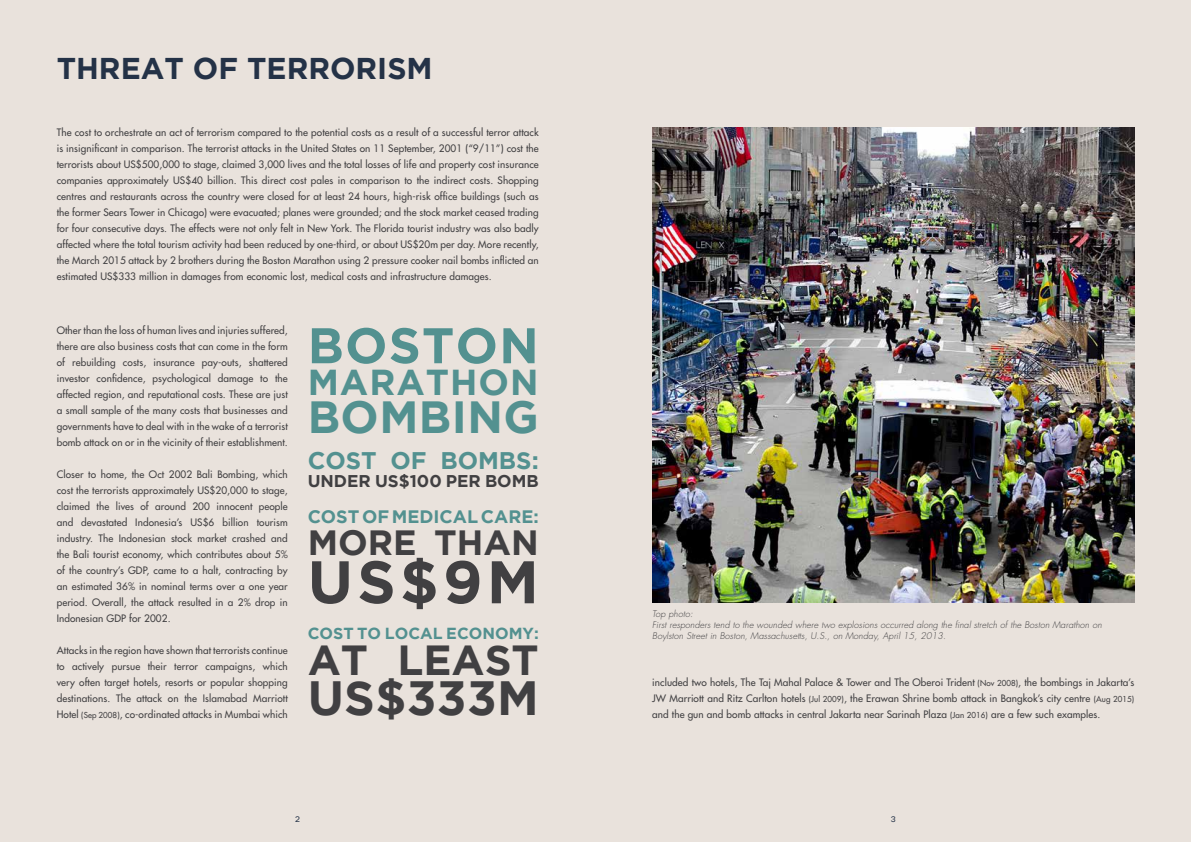
<style>
.page{position:relative;width:1191px;height:842px;background:#e9e2dc}
.page>*{position:absolute;margin:0;border:0;box-sizing:border-box;transform-origin:0 0}
.t1{font:700 60px "Gotham";color:#414042}
.t2{font:700 50px "Gotham";letter-spacing:.025em;color:#539190}
.t3{font:700 48px "Gotham";letter-spacing:.005em;color:#414042}
.t4{font:700 45px "Gotham";letter-spacing:.01em;color:#539190}
.t5{font:700 42px "Gotham";color:#414042}
.t6{font:700 36px "Gotham";letter-spacing:.03em;color:#539190}
.t7{font:700 35px "Gotham";color:#414042}
.t8{font:700 30px "Gotham";color:#243247}
.t9{font:700 24px "Gotham";color:#539190}
.t10{font:700 18px "Gotham";color:#539190}
.t11{font:700 17px "Gotham";color:#414042}
.t12{font:700 16px "Gotham";color:#539190}
.t13{font:500 10px/16px "Futura Std";letter-spacing:.01em;color:#414042;text-align:justify}
.t14{font:10px "Novecentosanswide";color:#243247}
.t15{font:italic 300 9px/11px "Futura Std";letter-spacing:.01em;color:#414042}
.s1{font-size:8px}
</style>
<div class="page">
<img style="left:652px;top:128px;width:482px;height:474px">
<h3 class="t8" style="left:57px;top:51px;width:377px">THREAT OF TERRORISM</h3>
<p class="t13" style="left:57px;top:124px;width:483px">The cost to orchestrate an act of terrorism compared to the potential costs as a result of a successful terror attack is insignificant in comparison. The terrorist attacks in the United States on 11 September, 2001 (“9/11”) cost the terrorists about US$500,000 to stage, claimed 3,000 lives and the total losses of life and property cost insurance companies approximately US$40 billion. This direct cost pales in comparison to the indirect costs. Shopping centres and restaurants across the country were closed for at least 24 hours, high-risk office buildings (such as the former Sears Tower in Chicago) were evacuated; planes were grounded; and the stock market ceased trading for four consecutive days. The effects were not only felt in New York. The Florida tourist industry was also badly affected where the total tourism activity had been reduced by one-third, or about US$20m per day. More recently, the March 2015 attack by 2 brothers during the Boston Marathon using 2 pressure cooker nail bombs inflicted an estimated US$333 million in damages from economic lost, medical costs and infrastructure damages.</p>
<p class="t13" style="left:57px;top:323px;width:233px">Other than the loss of human lives and injuries suffered, there are also business costs that can come in the form of rebuilding costs, insurance pay-outs, shattered investor confidence, psychological damage to the affected region, and reputational costs. These are just a small sample of the many costs that businesses and governments have to deal with in the wake of a terrorist bomb attack on or in the vicinity of their establishment.</p>
<p class="t13" style="left:57px;top:467px;width:233px">Closer to home, the Oct 2002 Bali Bombing, which cost the terrorists approximately US$20,000 to stage, claimed the lives of around 200 innocent people and devastated Indonesia’s US$6 billion tourism industry. The Indonesian stock market crashed and the Bali tourist economy, which contributes about 5% of the country’s GDP, came to a halt, contracting by an estimated 36% in nominal terms over a one year period. Overall, the attack resulted in a 2% drop in Indonesian GDP for 2002.</p>
<p class="t13" style="left:57px;top:643px;width:233px">Attacks in the region have shown that terrorists continue to actively pursue their terror campaigns, which very often target hotels, resorts or popular shopping destinations. The attack on the Islamabad Marriott Hotel <span class="s1">(Sep 2008)</span>, co-ordinated attacks in Mumbai which</p>
<h2 class="t2" style="left:308px;top:317px;width:232px">BOSTON</h2>
<h3 class="t6" style="left:308px;top:362px;width:232px">MARATHON</h3>
<h3 class="t4" style="left:308px;top:391px;width:232px">BOMBING</h3>
<h3 class="t9" style="left:308px;top:447px;width:233px">COST OF BOMBS:</h3>
<h3 class="t11" style="left:308px;top:471px;width:233px">UNDER US$100 PER BOMB</h3>
<h3 class="t10" style="left:308px;top:506px;width:233px">COST OF MEDICAL CARE:</h3>
<h3 class="t7" style="left:308px;top:523px;width:233px">MORE THAN</h3>
<h1 class="t1" style="left:308px;top:547px;width:233px">US$9M</h1>
<h3 class="t12" style="left:308px;top:624px;width:233px">COST TO LOCAL ECONOMY:</h3>
<h3 class="t5" style="left:308px;top:636px;width:233px">AT LEAST</h3>
<h3 class="t3" style="left:308px;top:670px;width:233px">US$333M</h3>
<p class="t15" style="left:652px;top:609px;width:451px">Top photo:<br>First responders tend to the wounded where two explosions occurred along the final stretch of the Boston Marathon on<br>Boylston Street in Boston, Massachusetts, U.S., on Monday, April 15, 2013.</p>
<p class="t13" style="left:652px;top:674px;width:483px">included two hotels, The Taj Mahal Palace &amp; Tower and The Oberoi Trident <span class="s1">(Nov 2008)</span>, the bombings in Jakarta’s JW Marriott and Ritz Carlton hotels <span class="s1">(Jul 2009)</span>, the Erawan Shrine bomb attack in Bangkok’s city centre <span class="s1">(Aug 2015) </span>and the gun and bomb attacks in central Jakarta near Sarinah Plaza <span class="s1">(Jan 2016)</span> are a few such examples.</p>
<p class="t14" style="left:295px;top:812px;width:6px">2</p>
<p class="t14" style="left:890px;top:812px;width:6px">3</p>
</div>
